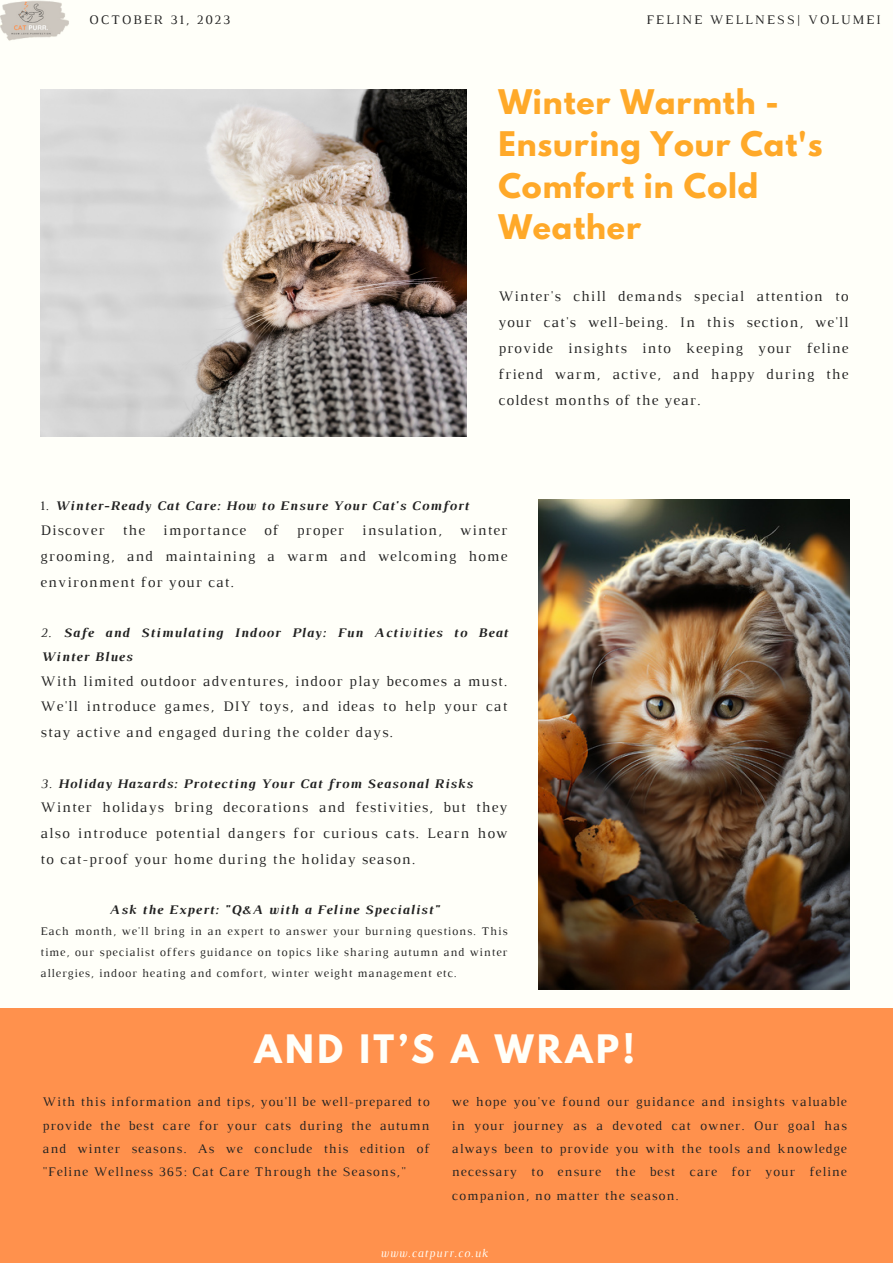
<style>
.page{position:relative;width:893px;height:1264px;background:#fff}
.page>*{position:absolute;margin:0;border:0;box-sizing:border-box;transform-origin:0 0}
.t1{font:700 34.65px "League Spartan";letter-spacing:.1em;color:#fffff9}
.t2{font:700 30px/41.5px "League Spartan";letter-spacing:.03em;color:#ffa929}
.t3{font:14.85px/25.8px "Luthier";letter-spacing:.07em;color:#222;text-align:justify}
.t4{font:13.35px/23.4px "Luthier";letter-spacing:.07em;color:#222;text-align:justify}
.t5{font:italic 700 13.35px/23.7px "Luthier";letter-spacing:.07em;color:#222}
.t6{font:13.35px "Luthier";letter-spacing:.14em;color:#222}
.t7{font:italic 12px "Luthier";letter-spacing:.07em;color:#fffff9}
.t8{font:11.85px/20.9px "Luthier";letter-spacing:.07em;color:#222;text-align:justify}
.s1{font-weight:400;font-style:normal}
.s2{font-weight:400}
</style>
<div class="page">
<div style="left:0;top:0;width:892px;height:1262px;background:#fffff9"></div>
<div style="left:0;top:1008px;width:892px;height:254px;background:#ff914d"></div>
<img style="left:40px;top:89px;width:426px;height:348px">
<img style="left:538px;top:499px;width:311px;height:490px">
<img style="left:0;top:0;width:69px;height:41px">
<p class="t6" style="left:89px;top:14px;width:143px">OCTOBER 31, 2023</p>
<p class="t6" style="left:646px;top:14px;width:236px">FELINE WELLNESS| VOLUMEI</p>
<p class="t2" style="left:498px;top:85px;width:326px">Winter Warmth -<br>Ensuring Your Cat's<br>Comfort in Cold<br>Weather</p>
<p class="t3" style="left:498px;top:285px;width:351px">Winter's chill demands special attention to your cat's well-being. In this section, we'll provide insights into keeping your feline friend warm, active, and happy during the coldest months of the year.</p>
<p class="t5" style="left:40px;top:495px;width:429px"><span class="s1">1.</span> Winter-Ready Cat Care: How to Ensure Your Cat's Comfort</p>
<p class="t3" style="left:40px;top:518px;width:468px">Discover the importance of proper insulation, winter grooming, and maintaining a warm and welcoming home environment for your cat.</p>
<p class="t5" style="left:40px;top:622px;width:468px"><span class="s2">2.</span> Safe and Stimulating Indoor Play: Fun Activities to Beat<br>Winter Blues</p>
<p class="t3" style="left:40px;top:669px;width:468px">With limited outdoor adventures, indoor play becomes a must.<br>We'll introduce games, DIY toys, and ideas to help your cat stay active and engaged during the colder days.</p>
<p class="t5" style="left:40px;top:772px;width:433px"><span class="s2">3.</span> Holiday Hazards: Protecting Your Cat from Seasonal Risks</p>
<p class="t3" style="left:40px;top:795px;width:468px">Winter holidays bring decorations and festivities, but they also introduce potential dangers for curious cats. Learn how to cat-proof your home during the holiday season.</p>
<p class="t5" style="left:109px;top:899px;width:331px">Ask the Expert: "Q&amp;A with a Feline Specialist"</p>
<p class="t8" style="left:40px;top:921px;width:468px">Each month, we'll bring in an expert to answer your burning questions. This time, our specialist offers guidance on topics like sharing autumn and winter allergies, indoor heating and comfort, winter weight management etc.</p>
<p class="t1" style="left:254px;top:1031px;width:382px">AND IT’S A WRAP!</p>
<p class="t4" style="left:43px;top:1091px;width:388px">With this information and tips, you'll be well-prepared to provide the best care for your cats during the autumn and winter seasons. As we conclude this edition of "Feline Wellness 365: Cat Care Through the Seasons,"</p>
<p class="t4" style="left:452px;top:1091px;width:396px">we hope you've found our guidance and insights valuable in your journey as a devoted cat owner. Our goal has always been to provide you with the tools and knowledge necessary to ensure the best care for your feline companion, no matter the season.</p>
<p class="t7" style="left:380px;top:1248px;width:109px">www.catpurr.co.uk</p>
</div>
